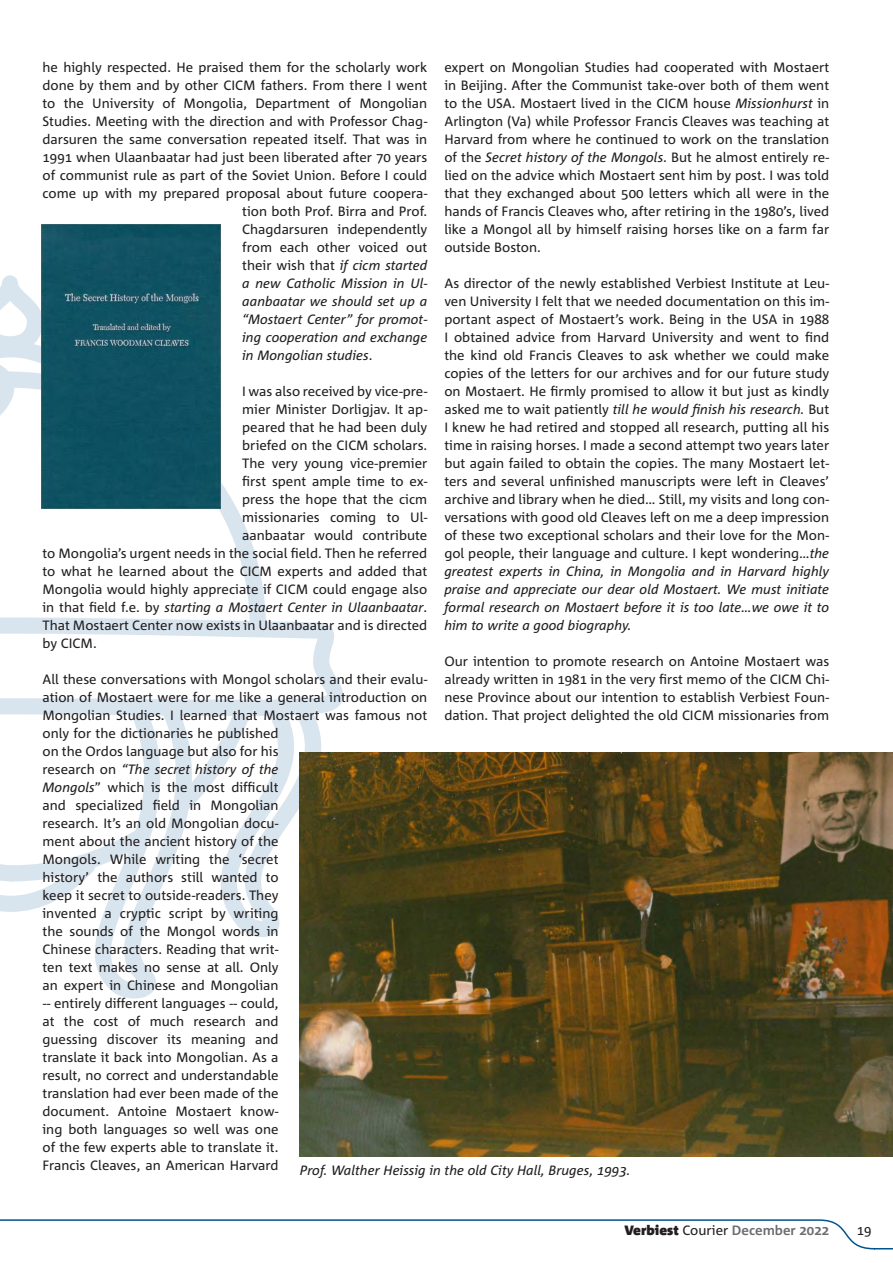
<style>
.page{position:relative;width:893px;height:1263px;background:#fff}
.page>*{position:absolute;margin:0;border:0;box-sizing:border-box;transform-origin:0 0}
.t1{font:13.5px/18px "Corpid";color:#231f20;text-align:justify}
.t2{font:italic 13.5px "Corpid";color:#231f20}
.t3{font:700 13.5px "Corpid";color:#6c6d70}
.s1{font-style:italic}
.s2{font-style:normal}
.s3{font-weight:900;color:#231f20}
.s4{font-weight:400;color:#231f20}
</style>
<div class="page">
<svg style="left:0;top:275px;width:344px;height:723px"></svg>
<img style="left:42px;top:224px;width:179px;height:285px">
<img style="left:300px;top:752px;width:593px;height:404px">
<svg style="left:0;top:1219px;width:893px;height:31px"></svg>
<p class="t1" style="left:444px;top:58px;width:386px">expert on Mongolian Studies had cooperated with Mostaert in Beijing. After the Communist take-over both of them went to the USA. Mostaert lived in the CICM house <span class="s1">Missionhurst</span> in Arlington (Va) while Professor Francis Cleaves was teaching at Harvard from where he continued to work on the translation of the <span class="s1">Secret history of the Mongols</span>. But he almost entirely re&shy;lied on the advice which Mostaert sent him by post. I was told that they exchanged about 500 letters which all were in the hands of Francis Cleaves who, after retiring in the 1980’s, lived like a Mongol all by himself raising horses like on a farm far outside Boston.</p>
<p class="t1" style="left:444px;top:274px;width:386px">As director of the newly established Verbiest Institute at Leu&shy;ven University I felt that we needed documentation on this im&shy;portant aspect of Mostaert’s work. Being in the USA in 1988<br>I obtained advice from Harvard University and went to find the kind old Francis Cleaves to ask whether we could make copies of the letters for our archives and for our future study on Mostaert. He firmly promised to allow it but just as kindly asked me to wait patiently <span class="s1">till he would finish his research.</span> But I knew he had retired and stopped all research, putting all his time in raising horses. I made a second attempt two years later but again failed to obtain the copies. The many Mostaert let&shy;ters and several unfinished manuscripts were left in Cleaves’ archive and library when he died… Still, my visits and long con&shy;versations with good old Cleaves left on me a deep impression of these two exceptional scholars and their love for the Mon&shy;gol people, their language and culture. I kept wondering…<span class="s1">the greatest experts in China, in Mongolia and in Harvard highly praise and appreciate our dear old Mostaert. We must initiate formal research on Mostaert before it is too late…we owe it to him to write a good biography.</span></p>
<p class="t1" style="left:444px;top:652px;width:386px">Our intention to promote research on Antoine Mostaert was already written in 1981 in the very first memo of the CICM Chi&shy;nese Province about our intention to establish Verbiest Foun&shy;dation. That project delighted the old CICM missionaries from</p>
<p class="t1" style="left:43px;top:58px;width:386px">he highly respected. He praised them for the scholarly work</p>
<p class="t1" style="left:43px;top:76px;width:386px">done by them and by other CICM fathers. From there I went</p>
<p class="t1" style="left:43px;top:94px;width:386px">to the University of Mongolia, Department of Mongolian</p>
<p class="t1" style="left:43px;top:112px;width:386px">Studies. Meeting with the direction and with Professor Chag-</p>
<p class="t1" style="left:43px;top:130px;width:386px">darsuren the same conversation repeated itself. That was in</p>
<p class="t1" style="left:43px;top:148px;width:386px">1991 when Ulaanbaatar had just been liberated after 70 years</p>
<p class="t1" style="left:43px;top:166px;width:386px">of communist rule as part of the Soviet Union. Before I could</p>
<p class="t1" style="left:43px;top:184px;width:386px">come up with my prepared proposal about future coopera-</p>
<p class="t1" style="left:242px;top:202px;width:187px">tion both Prof. Birra and Prof.</p>
<p class="t1" style="left:242px;top:220px;width:187px">Chagdarsuren independently</p>
<p class="t1" style="left:242px;top:238px;width:187px">from each other voiced out</p>
<p class="t1" style="left:242px;top:256px;width:187px">their wish that <span class="s1">if cicm started</span></p>
<p class="t2" style="left:242px;top:276px;width:187px">a new Catholic Mission in Ul-</p>
<p class="t2" style="left:242px;top:294px;width:187px">aanbaatar we should set up a</p>
<p class="t2" style="left:242px;top:312px;width:187px">“Mostaert Center” for promot-</p>
<p class="t2" style="left:242px;top:330px;width:187px">ing cooperation and exchange</p>
<p class="t2" style="left:242px;top:348px;width:132px">in Mongolian studies<span class="s2">.</span></p>
<p class="t1" style="left:242px;top:382px;width:187px">I was also received by vice-pre-</p>
<p class="t1" style="left:242px;top:400px;width:187px">mier Minister Dorligjav. It ap-</p>
<p class="t1" style="left:242px;top:418px;width:187px">peared that he had been duly</p>
<p class="t1" style="left:242px;top:436px;width:187px">briefed on the CICM scholars.</p>
<p class="t1" style="left:242px;top:454px;width:187px">The very young vice-premier</p>
<p class="t1" style="left:242px;top:472px;width:187px">first spent ample time to ex-</p>
<p class="t1" style="left:242px;top:490px;width:187px">press the hope that the cicm</p>
<p class="t1" style="left:242px;top:508px;width:187px">missionaries coming to Ul-</p>
<p class="t1" style="left:242px;top:526px;width:187px">aanbaatar would contribute</p>
<p class="t1" style="left:43px;top:544px;width:386px">to Mongolia’s urgent needs in the social field. Then he referred</p>
<p class="t1" style="left:43px;top:562px;width:386px">to what he learned about the CICM experts and added that</p>
<p class="t1" style="left:43px;top:580px;width:386px">Mongolia would highly appreciate if CICM could engage also</p>
<p class="t2" style="left:43px;top:600px;width:386px"><span class="s2">in that field f.e. by</span> starting a Mostaert Center in Ulaanbaatar<span class="s2">.</span></p>
<p class="t1" style="left:43px;top:616px;width:386px">That Mostaert Center now exists in Ulaanbaatar and is directed</p>
<p class="t1" style="left:43px;top:634px;width:56px">by CICM.</p>
<p class="t1" style="left:43px;top:670px;width:386px;text-align:left">All these conversations with Mongol scholars and their evalu&shy;ation of Mostaert were for me like a general introduction on Mongolian Studies. I learned that Mostaert was famous not only for the dictionaries he published<br>on the Ordos language but also for his<br>research on <span class="s1">“The secret history of the<br>Mongols</span>” which is the most difficult<br>and specialized field in Mongolian<br>research. It’s an old Mongolian docu-<br>ment about the ancient history of the<br>Mongols. While writing the ‘secret<br>history’ the authors still wanted to<br>keep it secret to outside-readers. They<br>invented a cryptic script by writing<br>the sounds of the Mongol words in<br>Chinese characters. Reading that writ-<br>ten text makes no sense at all. Only<br>an expert in Chinese and Mongolian<br>-- entirely different languages -- could,<br>at the cost of much research and<br>guessing discover its meaning and<br>translate it back into Mongolian. As a<br>result, no correct and understandable<br>translation had ever been made of the<br>document. Antoine Mostaert know-<br>ing both languages so well was one<br>of the few experts able to translate it.<br>Francis Cleaves, an American Harvard</p>
<p class="t2" style="left:300px;top:1163px;width:332px">Prof. Walther Heissig in the old City Hall, Bruges, 1993.</p>
<p class="t3" style="left:624px;top:1223px;width:206px"><span class="s3">Verbiest</span> <span class="s4">Courier</span> December 2022</p>
</div>
